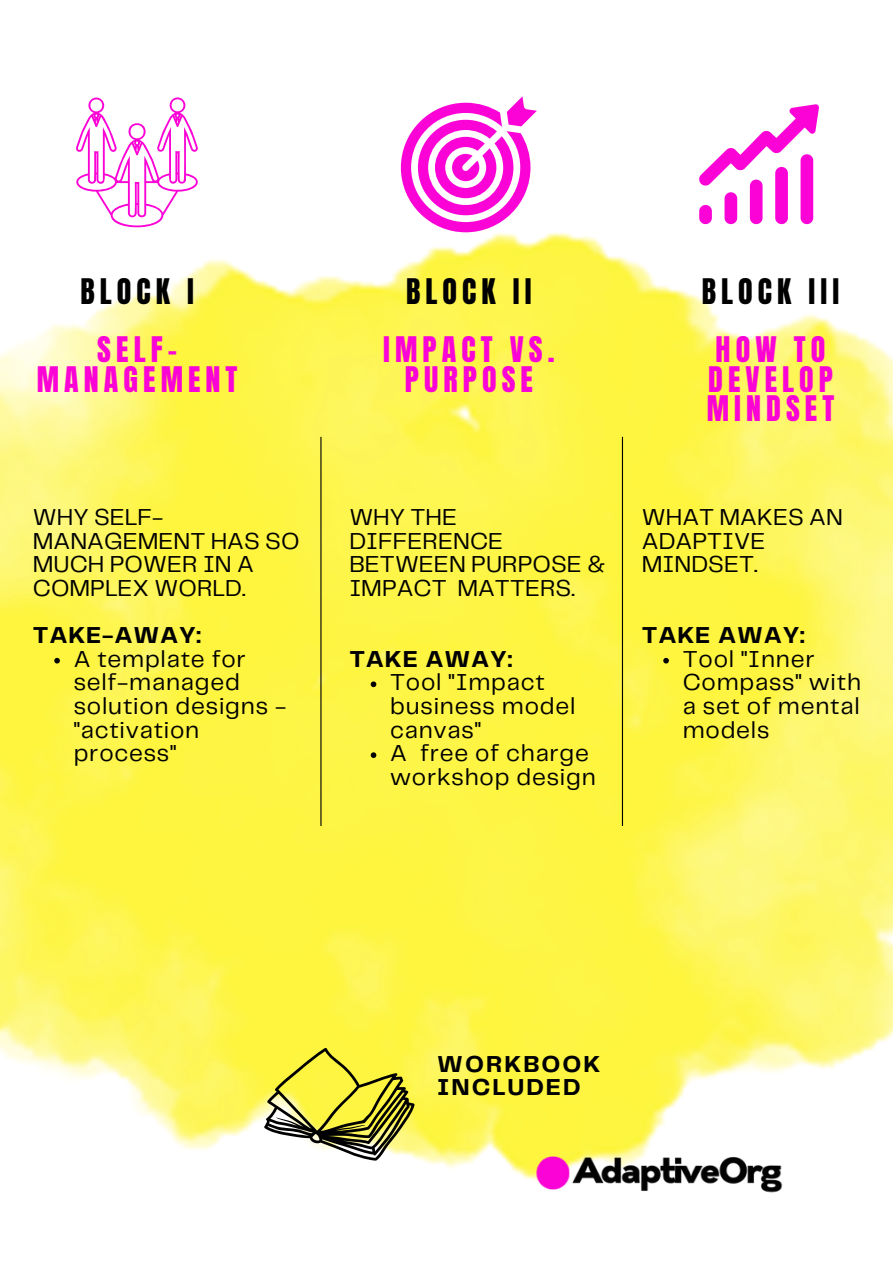
<style>
.page{position:relative;width:893px;height:1264px;background:#fff}
.page>*{position:absolute;margin:0;border:0;box-sizing:border-box;transform-origin:0 0}
.t1{font:30px/29.2px "Anton";letter-spacing:.17em;color:#fb02d6;text-align:center}
.t2{font:30px "Anton";letter-spacing:.17em;color:#000}
.t3{font:24px/23.5px "Telegraf";letter-spacing:.035em;color:#000}
.t4{font:24px/23.5px "Telegraf";color:#000}
.t5{font:700 24px "Telegraf";letter-spacing:.035em;color:#000}
.t6{font:700 24px/23.5px "Telegraf";letter-spacing:.085em;color:#000}
</style>
<div class="page">
<img style="left:0;top:232px;width:892px;height:936px">
<svg style="left:76px;top:97px;width:122px;height:131px"></svg>
<svg style="left:401px;top:96px;width:136px;height:136px"></svg>
<svg style="left:699px;top:104px;width:119px;height:120px"></svg>
<svg style="left:370px;top:681px;width:6px;height:6px"></svg>
<svg style="left:370px;top:752px;width:6px;height:6px"></svg>
<svg style="left:54px;top:658px;width:6px;height:5px"></svg>
<svg style="left:663px;top:658px;width:5px;height:5px"></svg>
<img style="left:501px;top:995px;width:354px;height:198px">
<hr style="left:320px;top:437px;width:1px;height:389px;background:#000">
<hr style="left:622px;top:437px;width:1px;height:389px;background:#000">
<svg style="left:264px;top:1047px;width:150px;height:113px;background:#c7c257"></svg>
<p class="t2" style="left:80px;top:270px;width:115px">BLOCK I</p>
<p class="t1" style="left:37px;top:335px;width:202px">SELF-<br>MANAGEMENT</p>
<p class="t4" style="left:33px;top:506px;width:268px">WHY SELF-<br>MANAGEMENT HAS SO<br>MUCH POWER IN A<br>COMPLEX WORLD.</p>
<p class="t5" style="left:33px;top:625px;width:170px">TAKE-AWAY:</p>
<p class="t3" style="left:74px;top:648px;width:214px">A template for self-managed solution designs - "activation process"</p>
<p class="t2" style="left:406px;top:270px;width:127px">BLOCK II</p>
<p class="t1" style="left:383px;top:335px;width:173px">IMPACT VS.<br>PURPOSE</p>
<p class="t4" style="left:349px;top:506px;width:257px">WHY THE<br>DIFFERENCE<br>BETWEEN PURPOSE &amp;<br>IMPACT MATTERS.</p>
<p class="t5" style="left:349px;top:648px;width:164px">TAKE AWAY:</p>
<p class="t3" style="left:390px;top:672px;width:207px">Tool "Impact business model canvas"<br>A free of charge workshop design</p>
<p class="t2" style="left:701px;top:270px;width:139px">BLOCK III</p>
<p class="t1" style="left:706px;top:335px;width:129px;text-align:left">HOW TO<br>DEVELOP<br>MINDSET</p>
<p class="t4" style="left:642px;top:506px;width:202px">WHAT MAKES AN<br>ADAPTIVE<br>MINDSET.</p>
<p class="t5" style="left:642px;top:625px;width:164px">TAKE AWAY:</p>
<p class="t3" style="left:682px;top:648px;width:180px">Tool "Inner<br>Compass" with a set of mental models</p>
<p class="t6" style="left:437px;top:1053px;width:165px">WORKBOOK<br>INCLUDED</p>
</div>
